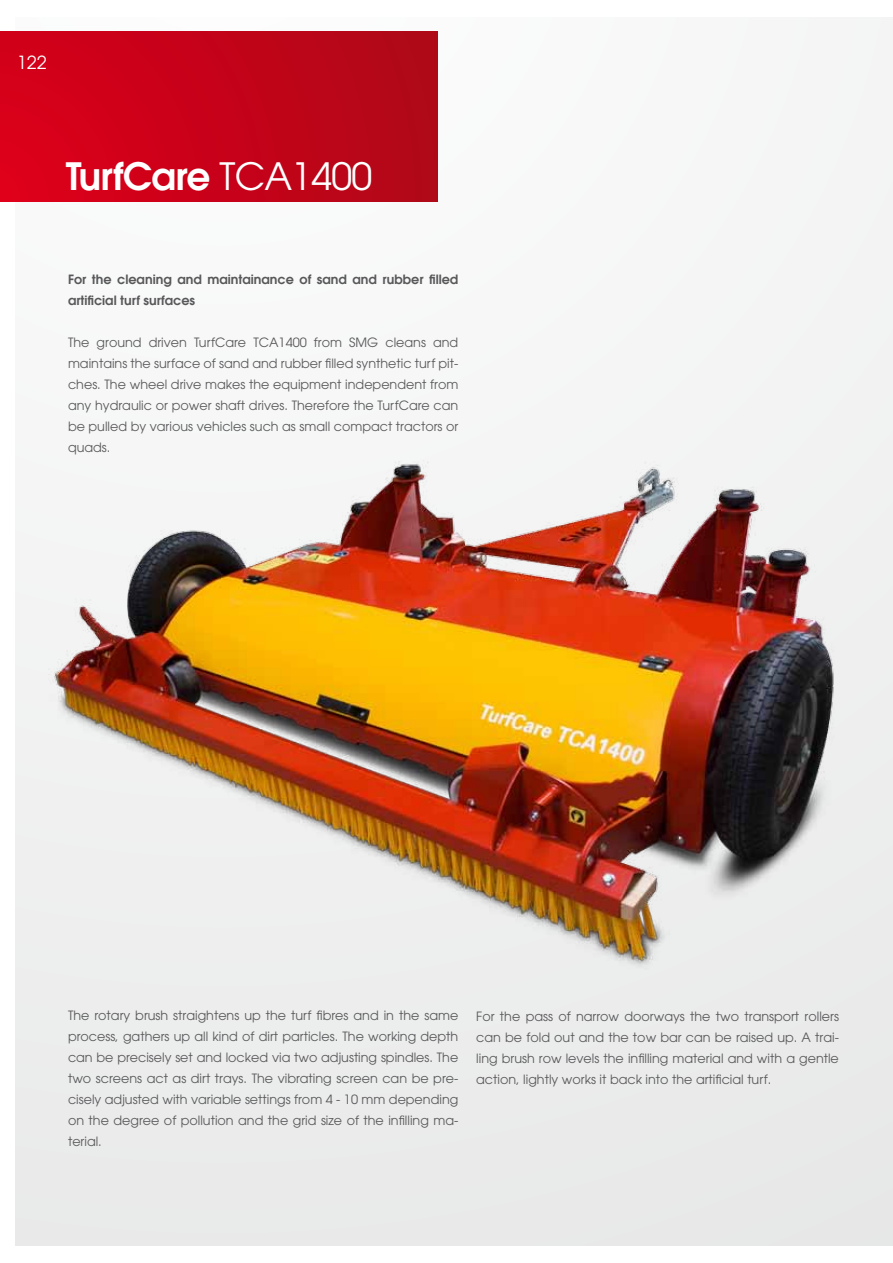
<style>
.page{position:relative;width:893px;height:1263px;background:#fff}
.page>*{position:absolute;margin:0;border:0;box-sizing:border-box;transform-origin:0 0}
.t1{font:600 37.5px "Avant Garde";letter-spacing:-.02em;color:#fff}
.t2{font:18px "Avant Garde";color:#fff}
.t3{font:12.75px/21px "Avant Garde";color:#58585a;text-align:justify}
.t4{font:600 12.75px/21px "Avant Garde";color:#58585a}
.s1{font-weight:400}
</style>
<div class="page">
<div style="left:16px;top:17px;width:877px;height:1229px;background:#f4f5f5"></div>
<div style="left:0;top:31px;width:437px;height:170px;background:linear-gradient(to right,#dc001a,#af0817)"></div>
<img style="left:15px;top:461px;width:878px;height:552px">
<h2 class="t2" style="left:17px;top:52px;width:31px">122</h2>
<h1 class="t1" style="left:66px;top:152px;width:308px">TurfCare <span class="s1">TCA1400</span></h1>
<p class="t4" style="left:68px;top:269px;width:392px">For the cleaning and maintainance of sand and rubber filled artificial turf surfaces</p>
<p class="t3" style="left:68px;top:332px;width:392px">The ground driven TurfCare TCA1400 from SMG cleans and maintains the surface of sand and rubber filled synthetic turf pit&shy;ches. The wheel drive makes the equipment independent from any hydraulic or power shaft drives. Therefore the TurfCare can be pulled by various vehicles such as small compact tractors or quads.</p>
<p class="t3" style="left:68px;top:1004px;width:392px">The rotary brush straightens up the turf fibres and in the same process, gathers up all kind of dirt particles. The working depth can be precisely set and locked via two adjusting spindles. The two screens act as dirt trays. The vibrating screen can be pre&shy;cisely adjusted with variable settings from 4 - 10 mm depending on the degree of pollution and the grid size of the infilling ma&shy;terial.</p>
<p class="t3" style="left:476px;top:1006px;width:364px">For the pass of narrow doorways the two transport rollers can be fold out and the tow bar can be raised up. A trai&shy;ling brush row levels the infilling material and with a gentle action, lightly works it back into the artificial turf.</p>
</div>
